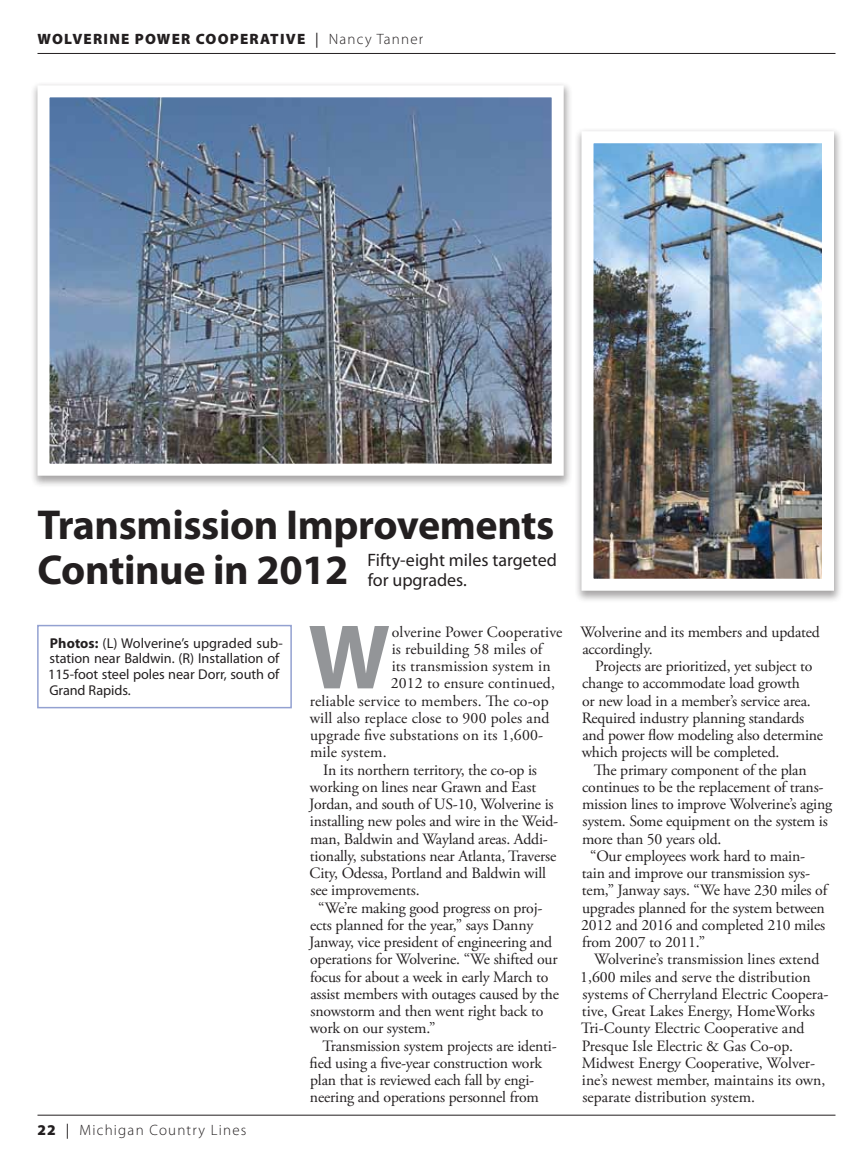
<style>
.page{position:relative;width:864px;height:1161px;background:#fff}
.page>*{position:absolute;margin:0;border:0;box-sizing:border-box;transform-origin:0 0}
.t1{font:700 92.55px "Myriad Pro";color:#939598}
.t2{font:700 42px/45px "Myriad Pro";letter-spacing:-.01em;color:#231f20}
.t3{font:18px/20.2px "Myriad Pro";color:#231f20}
.t4{font:15.75px/17.2px "Adobe Garamond Pro";letter-spacing:-.01em;color:#231f20}
.t5{font:15.75px "Adobe Garamond Pro";letter-spacing:.01em;color:#231f20}
.t6{font:900 15px "Myriad Pro";letter-spacing:.08em;color:#231f20}
.t7{font:300 15px "Myriad Pro";letter-spacing:.08em;color:#231f20}
.t8{font:14.25px/15.8px "Myriad Pro";letter-spacing:-.005em;color:#231f20}
.s1{font-weight:400}
.s2{font-weight:300}
.s3{font-weight:700}
.s4{font-weight:900}
</style>
<div class="page">
<hr style="left:38px;top:1115px;width:798px;height:1px;background:#231f20">
<hr style="left:38px;top:53px;width:798px;height:1px;background:#231f20">
<div style="left:37px;top:625px;width:255px;height:83px;border:2px solid #93a1d1"></div>
<div style="left:30px;top:82px;width:543px;height:406px;background:#231f20;opacity:.4"></div>
<img style="left:51px;top:98px;width:500px;height:365px">
<div style="left:38px;top:85px;width:526px;height:391px;border:12px solid #fff"></div>
<div style="left:574px;top:128px;width:269px;height:475px;background:#231f20;opacity:.4"></div>
<img style="left:595px;top:144px;width:226px;height:434px">
<div style="left:582px;top:131px;width:252px;height:460px;border:12px solid #fff"></div>
<p class="t6" style="left:38px;top:29px;width:387px">WOLVERINE POWER COOPERATIVE <span class="s1">|</span> <span class="s2">Nancy Tanner</span></p>
<h2 class="t2" style="left:38px;top:501px;width:519px">Transmission Improvements<br>Continue in 2012</h2>
<p class="t3" style="left:368px;top:549px;width:191px">Fifty-eight miles targeted for upgrades.</p>
<p class="t8" style="left:48px;top:635px;width:236px"><span class="s3">Photos:</span> (L) Wolverine’s upgraded sub&shy;station near Baldwin. (R) Installation of 115-foot steel poles near Dorr, south of Grand Rapids.</p>
<p class="t7" style="left:38px;top:1121px;width:210px"><span class="s4">22</span> <span class="s1">|</span> Michigan Country Lines</p>
<h1 class="t1" style="left:308px;top:597px;width:84px">W</h1>
<p class="t5" style="left:392px;top:622px;width:172px">olverine Power Cooperative</p>
<p class="t5" style="left:392px;top:639px;width:152px">is rebuilding 58 miles of</p>
<p class="t5" style="left:392px;top:657px;width:160px">its transmission system in</p>
<p class="t5" style="left:391px;top:674px;width:166px">2012 to ensure continued,</p>
<p class="t5" style="left:310px;top:691px;width:240px">reliable service to members. The co-op</p>
<p class="t5" style="left:310px;top:708px;width:241px">will also replace close to 900 poles and</p>
<p class="t5" style="left:310px;top:726px;width:235px">upgrade five substations on its 1,600-</p>
<p class="t5" style="left:310px;top:743px;width:78px">mile system.</p>
<p class="t4" style="left:323px;top:762px;width:215px">In its northern territory, the co-op is</p>
<p class="t4" style="left:310px;top:779px;width:228px">working on lines near Grawn and East</p>
<p class="t4" style="left:309px;top:796px;width:246px">Jordan, and south of US-10, Wolverine is</p>
<p class="t4" style="left:310px;top:813px;width:250px">installing new poles and wire in the Weid-</p>
<p class="t4" style="left:310px;top:831px;width:239px">man, Baldwin and Wayland areas. Addi-</p>
<p class="t4" style="left:310px;top:848px;width:248px">tionally, substations near Atlanta, Traverse</p>
<p class="t4" style="left:310px;top:865px;width:238px">City, Odessa, Portland and Baldwin will</p>
<p class="t4" style="left:310px;top:882px;width:111px">see improvements.</p>
<p class="t4" style="left:318px;top:900px;width:226px">“We’re making good progress on proj-</p>
<p class="t4" style="left:310px;top:917px;width:225px">ects planned for the year,” says Danny</p>
<p class="t4" style="left:309px;top:934px;width:244px">Janway, vice president of engineering and</p>
<p class="t4" style="left:310px;top:951px;width:249px">operations for Wolverine. “We shifted our</p>
<p class="t4" style="left:310px;top:968px;width:240px">focus for about a week in early March to</p>
<p class="t4" style="left:310px;top:986px;width:250px">assist members with outages caused by the</p>
<p class="t4" style="left:310px;top:1003px;width:234px">snowstorm and then went right back to</p>
<p class="t4" style="left:310px;top:1020px;width:127px">work on our system.”</p>
<p class="t4" style="left:323px;top:1037px;width:236px">Transmission system projects are identi-</p>
<p class="t4" style="left:310px;top:1055px;width:234px">fied using a five-year construction work</p>
<p class="t4" style="left:310px;top:1072px;width:226px">plan that is reviewed each fall by engi-</p>
<p class="t4" style="left:310px;top:1089px;width:230px">neering and operations personnel from</p>
<p class="t4" style="left:581px;top:624px;width:241px">Wolverine and its members and updated accordingly.</p>
<p class="t4" style="left:582px;top:658px;width:243px;text-indent:13px">Projects are prioritized, yet subject to change to accommodate load growth<br>or new load in a member’s service area.<br>Required industry planning standards and power flow modeling also determine which projects will be completed.</p>
<p class="t4" style="left:594px;top:762px;width:214px">The primary component of the plan</p>
<p class="t4" style="left:582px;top:779px;width:243px">continues to be the replacement of trans-</p>
<p class="t4" style="left:582px;top:796px;width:252px">mission lines to improve Wolverine’s aging</p>
<p class="t4" style="left:582px;top:813px;width:247px">system. Some equipment on the system is</p>
<p class="t4" style="left:582px;top:831px;width:141px">more than 50 years old.</p>
<p class="t4" style="left:590px;top:848px;width:216px">“Our employees work hard to main-</p>
<p class="t4" style="left:582px;top:865px;width:230px">tain and improve our transmission sys-</p>
<p class="t4" style="left:582px;top:882px;width:247px">tem,” Janway says. “We have 230 miles of</p>
<p class="t4" style="left:582px;top:899px;width:244px">upgrades planned for the system between</p>
<p class="t4" style="left:581px;top:917px;width:245px">2012 and 2016 and completed 210 miles</p>
<p class="t4" style="left:582px;top:934px;width:125px">from 2007 to 2011.”</p>
<p class="t4" style="left:594px;top:951px;width:227px">Wolverine’s transmission lines extend</p>
<p class="t4" style="left:580px;top:968px;width:232px">1,600 miles and serve the distribution</p>
<p class="t4" style="left:582px;top:986px;width:248px">systems of Cherryland Electric Coopera-</p>
<p class="t4" style="left:582px;top:1003px;width:234px">tive, Great Lakes Energy, HomeWorks</p>
<p class="t4" style="left:581px;top:1020px;width:225px">Tri-County Electric Cooperative and</p>
<p class="t4" style="left:582px;top:1037px;width:213px">Presque Isle Electric &amp; Gas Co-op.</p>
<p class="t4" style="left:582px;top:1055px;width:235px">Midwest Energy Cooperative, Wolver-</p>
<p class="t4" style="left:582px;top:1072px;width:245px">ine’s newest member, maintains its own,</p>
<p class="t4" style="left:582px;top:1089px;width:174px">separate distribution system.</p>
</div>
